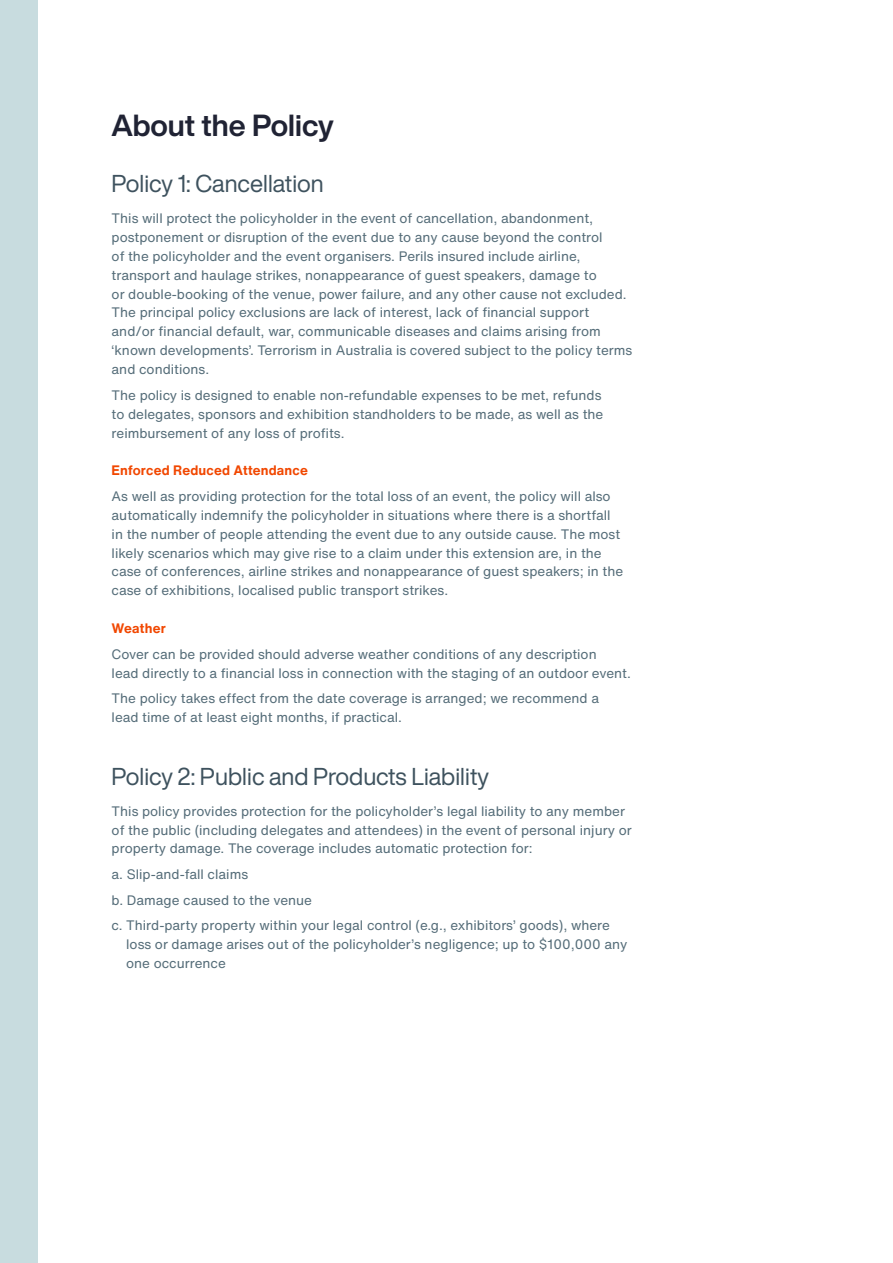
<style>
.page{position:relative;width:893px;height:1263px;background:#fff}
.page>*{position:absolute;margin:0;border:0;box-sizing:border-box;transform-origin:0 0}
.t1{font:700 30px "Helvetica Now Display";color:#202334}
.t2{font:24px "Helvetica Now Display";color:#3e525e}
.t3{font:13.5px/18.9px "Helvetica Now Text";color:#556d79}
.t4{font:700 13.5px "Helvetica Now Text";letter-spacing:.01em;color:#f14700}
</style>
<div class="page">
<div style="left:0;top:0;width:37px;height:1263px;background:#c8dcdf"></div>
<h1 class="t1" style="left:112px;top:105px;width:224px">About the Policy</h1>
<h2 class="t2" style="left:112px;top:167px;width:214px">Policy 1: Cancellation</h2>
<p class="t3" style="left:112px;top:209px;width:522px">This will protect the policyholder in the event of cancellation, abandonment, postponement or disruption of the event due to any cause beyond the control<br>of the policyholder and the event organisers. Perils insured include airline, transport and haulage strikes, nonappearance of guest speakers, damage to<br>or double-booking of the venue, power failure, and any other cause not excluded.<br>The principal policy exclusions are lack of interest, lack of financial support and/or financial default, war, communicable diseases and claims arising from ‘known developments’. Terrorism in Australia is covered subject to the policy terms and conditions.</p>
<p class="t3" style="left:112px;top:386px;width:493px">The policy is designed to enable non-refundable expenses to be met, refunds to delegates, sponsors and exhibition standholders to be made, as well as the reimbursement of any loss of profits.</p>
<p class="t4" style="left:112px;top:461px;width:198px">Enforced Reduced Attendance</p>
<p class="t3" style="left:112px;top:487px;width:513px">As well as providing protection for the total loss of an event, the policy will also automatically indemnify the policyholder in situations where there is a shortfall in the number of people attending the event due to any outside cause. The most likely scenarios which may give rise to a claim under this extension are, in the case of conferences, airline strikes and nonappearance of guest speakers; in the case of exhibitions, localised public transport strikes.</p>
<p class="t4" style="left:112px;top:619px;width:56px">Weather</p>
<p class="t3" style="left:112px;top:644px;width:521px">Cover can be provided should adverse weather conditions of any description<br>lead directly to a financial loss in connection with the staging of an outdoor event.</p>
<p class="t3" style="left:112px;top:689px;width:489px">The policy takes effect from the date coverage is arranged; we recommend a lead time of at least eight months, if practical.</p>
<h2 class="t2" style="left:112px;top:760px;width:379px">Policy 2: Public and Products Liability</h2>
<p class="t3" style="left:112px;top:801px;width:522px">This policy provides protection for the policyholder’s legal liability to any member of the public (including delegates and attendees) in the event of personal injury or property damage. The coverage includes automatic protection for:</p>
<p class="t3" style="left:112px;top:861px;width:500px;line-height:25.7px">a. Slip-and-fall claims<br>b. Damage caused to the venue<br>c. Third-party property within your legal control (e.g., exhibitors’ goods), where</p>
<p class="t3" style="left:126px;top:935px;width:503px">loss or damage arises out of the policyholder’s negligence; up to $100,000 any one occurrence</p>
</div>
